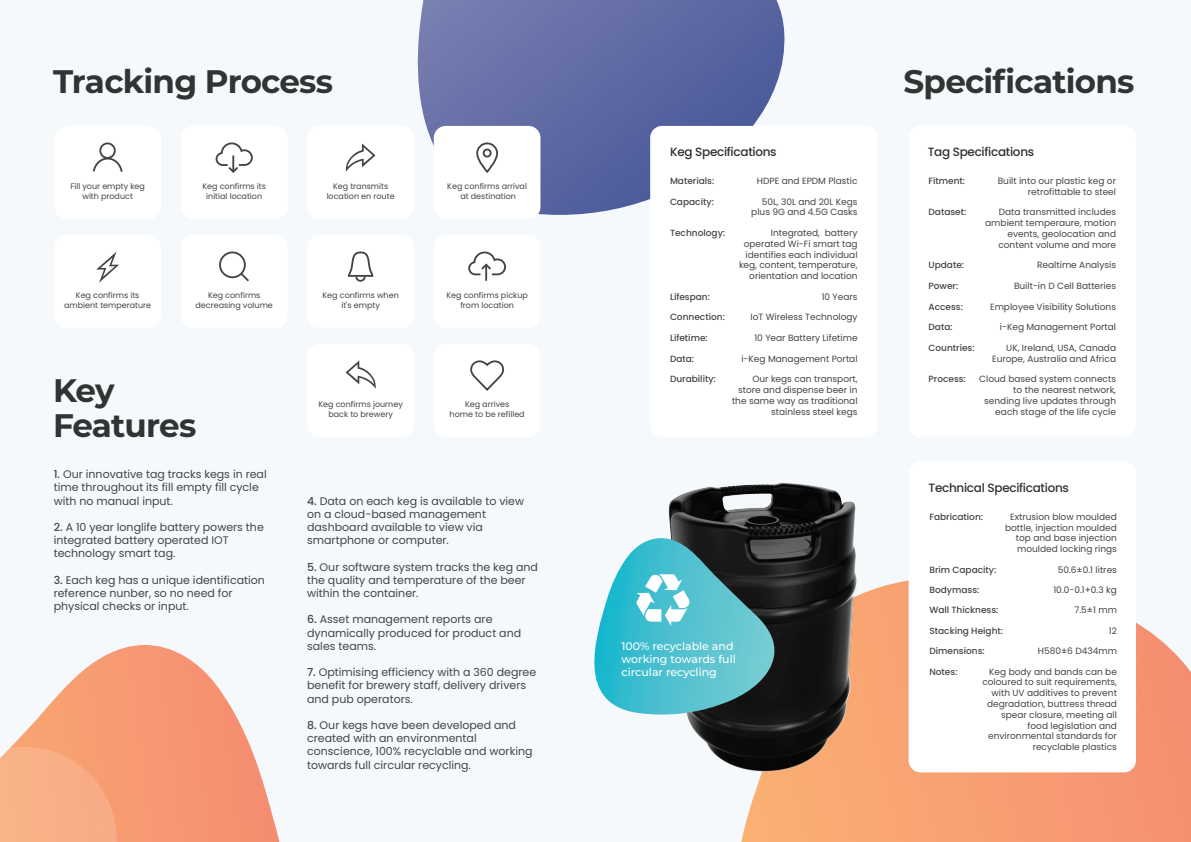
<style>
.page{position:relative;width:1191px;height:842px;background:#fff}
.page>*{position:absolute;margin:0;border:0;box-sizing:border-box;transform-origin:0 0}
.t1{font:700 32.6px/34.8px "Montserrat";letter-spacing:-.025em;color:#323333}
.t2{font:500 12px "Poppins";letter-spacing:-.025em;color:#2f3030}
.t3{font:11px/13.2px "Poppins";color:#434545}
.t4{font:500 11px/13.2px "Montserrat";color:#fff}
.t5{font:9px/10.8px "Poppins";color:#434545;text-align:right}
.t6{font:500 9px "Poppins";color:#434545}
.t7{font:8px/9.6px "Poppins";color:#434545;text-align:center}
.s1{font-weight:500}
</style>
<div class="page">
<div style="left:0;top:0;width:595px;height:842px;background:#f5f9fb"></div>
<svg style="left:417px;top:0;width:368px;height:215px;background:#6872a9"></svg>
<svg style="left:741px;top:580px;width:450px;height:262px;background:#f7a67e"></svg>
<svg style="left:650px;top:126px;width:135px;height:89px"></svg>
<svg style="left:908px;top:580px;width:228px;height:192px"></svg>
<img style="left:668px;top:483px;width:189px;height:289px">
<svg style="left:215px;top:142px;width:38px;height:31px"></svg>
<svg style="left:345px;top:143px;width:31px;height:29px"></svg>
<svg style="left:96px;top:251px;width:23px;height:32px"></svg>
<svg style="left:219px;top:251px;width:30px;height:31px"></svg>
<svg style="left:348px;top:251px;width:26px;height:31px"></svg>
<svg style="left:468px;top:251px;width:38px;height:30px"></svg>
<svg style="left:345px;top:360px;width:31px;height:29px"></svg>
<div style="left:434px;top:126px;width:106px;height:89px;background:#fff"></div>
<svg style="left:470px;top:360px;width:34px;height:31px"></svg>
<svg style="left:93px;top:142px;width:30px;height:30px"></svg>
<div style="left:476px;top:142px;width:22px;height:31px;border:2px solid #434545;border-radius:10px"></div>
<div style="left:483px;top:149px;width:8px;height:8px;border:2px solid #434545;border-radius:50%"></div>
<svg style="left:11px;top:645px;width:268px;height:197px"></svg>
<svg style="left:0;top:747px;width:117px;height:95px;background:#f8ac83"></svg>
<svg style="left:594px;top:538px;width:182px;height:179px;background:#57a6b0"></svg>
<h1 class="t1" style="left:53px;top:63px;width:282px">Tracking Process</h1>
<p class="t7" style="left:70px;top:182px;width:76px">Fill your empty keg with product</p>
<p class="t7" style="left:202px;top:182px;width:65px">Keg confirms its initial location</p>
<p class="t7" style="left:327px;top:182px;width:69px">Keg transmits location en route</p>
<p class="t7" style="left:447px;top:182px;width:81px">Keg confirms arrival at destination</p>
<p class="t7" style="left:64px;top:291px;width:88px">Keg confirms its ambient temperature</p>
<p class="t7" style="left:195px;top:291px;width:79px">Keg confirms decreasing volume</p>
<h1 class="t1" style="left:53px;top:372px;width:145px">Key<br>Features</h1>
<p class="t3" style="left:54px;top:468px;width:214px"><span class="s1">1.</span> Our innovative tag tracks kegs in real time throughout its fill empty fill cycle with no manual input.</p>
<p class="t3" style="left:54px;top:521px;width:212px"><span class="s1">2.</span> A 10 year longlife battery powers the integrated battery operated IOT technology smart tag.</p>
<p class="t3" style="left:54px;top:573px;width:213px"><span class="s1">3.</span> Each keg has a unique identification reference nunber, so no need for physical checks or input.</p>
<p class="t7" style="left:322px;top:291px;width:78px">Keg confirms when it's empty</p>
<p class="t7" style="left:446px;top:291px;width:83px">Keg confirms pickup from location</p>
<p class="t7" style="left:318px;top:400px;width:86px">Keg confirms journey back to brewery</p>
<p class="t7" style="left:449px;top:400px;width:77px">Keg arrives<br>home to be refilled</p>
<p class="t3" style="left:307px;top:494px;width:218px"><span class="s1">4.</span> Data on each keg is available to view on a cloud-based management dashboard available to view via smartphone or computer.</p>
<p class="t3" style="left:307px;top:560px;width:232px"><span class="s1">5.</span> Our software system tracks the keg and the quality and temperature of the beer within the container.</p>
<p class="t3" style="left:307px;top:613px;width:216px"><span class="s1">6.</span> Asset management reports are dynamically produced for product and sales teams.</p>
<p class="t3" style="left:307px;top:666px;width:230px"><span class="s1">7.</span> Optimising efficiency with a 360 degree benefit for brewery staff, delivery drivers and pub operators.</p>
<p class="t3" style="left:307px;top:718px;width:227px"><span class="s1">8.</span> Our kegs have been developed and created with an environmental conscience, 100% recyclable and working towards full circular recycling.</p>
<h2 class="t2" style="left:670px;top:145px;width:108px">Keg Specifications</h2>
<p class="t6" style="left:670px;top:176px;width:46px">Materials:</p>
<p class="t6" style="left:670px;top:196px;width:45px">Capacity:</p>
<p class="t6" style="left:670px;top:228px;width:57px">Technology:</p>
<p class="t5" style="left:757px;top:176px;width:102px">HDPE and EPDM Plastic</p>
<p class="t5" style="left:751px;top:196px;width:108px">50L, 30L and 20L Kegs plus 9G and 4.5G Casks</p>
<p class="t5" style="left:739px;top:228px;width:120px">Integrated, battery operated Wi-Fi smart tag identifies each individual keg, content, temperature, orientation and location</p>
<p class="t5" style="left:821px;top:291px;width:37px">10 Years</p>
<p class="t5" style="left:750px;top:312px;width:109px">IoT Wireless Technology</p>
<p class="t5" style="left:754px;top:333px;width:105px">10 Year Battery Lifetime</p>
<p class="t5" style="left:741px;top:353px;width:118px">i-Keg Management Portal</p>
<p class="t5" style="left:732px;top:374px;width:127px">Our kegs can transport, store and dispense beer in the same way as traditional stainless steel kegs</p>
<p class="t6" style="left:670px;top:291px;width:41px">Lifespan:</p>
<p class="t6" style="left:670px;top:312px;width:56px">Connection:</p>
<p class="t6" style="left:670px;top:333px;width:39px">Lifetime:</p>
<p class="t6" style="left:670px;top:353px;width:26px">Data:</p>
<p class="t6" style="left:670px;top:374px;width:47px">Durability:</p>
<p class="t4" style="left:621px;top:639px;width:116px">100% recyclable and working towards full circular recycling</p>
<h1 class="t1" style="left:903px;top:63px;width:232px">Specifications</h1>
<h2 class="t2" style="left:927px;top:145px;width:108px">Tag Specifications</h2>
<p class="t6" style="left:928px;top:176px;width:38px">Fitment:</p>
<p class="t6" style="left:928px;top:207px;width:39px">Dataset:</p>
<p class="t5" style="left:997px;top:176px;width:120px">Built into our plastic keg or retrofittable to steel</p>
<p class="t5" style="left:985px;top:207px;width:132px">Data transmitted includes ambient temperaure, motion events, geolocation and content volume and more</p>
<p class="t5" style="left:1037px;top:260px;width:80px">Realtime Analysis</p>
<p class="t5" style="left:1014px;top:281px;width:104px">Built-in D Cell Batteries</p>
<p class="t5" style="left:990px;top:301px;width:127px">Employee Visibility Solutions</p>
<p class="t5" style="left:1000px;top:322px;width:118px">i-Keg Management Portal</p>
<p class="t5" style="left:992px;top:342px;width:125px">UK, Ireland, USA, Canada<br>Europe, Australia and Africa</p>
<p class="t5" style="left:979px;top:374px;width:138px">Cloud based system connects to the nearest network, sending live updates through each stage of the life cycle</p>
<p class="t6" style="left:928px;top:260px;width:37px">Update:</p>
<p class="t6" style="left:928px;top:281px;width:31px">Power:</p>
<p class="t6" style="left:928px;top:301px;width:36px">Access:</p>
<p class="t6" style="left:928px;top:322px;width:26px">Data:</p>
<p class="t6" style="left:928px;top:342px;width:48px">Countries:</p>
<p class="t6" style="left:928px;top:374px;width:39px">Process:</p>
<h2 class="t2" style="left:928px;top:480px;width:142px">Technical Specifications</h2>
<p class="t6" style="left:929px;top:511px;width:55px">Fabrication:</p>
<p class="t5" style="left:1005px;top:511px;width:113px">Extrusion blow moulded bottle, injection moulded top and base injection moulded locking rings</p>
<p class="t5" style="left:1057px;top:564px;width:61px">50.6±0.1 litres</p>
<p class="t5" style="left:1053px;top:584px;width:65px">10.0-0.1+0.3 kg</p>
<p class="t5" style="left:1074px;top:605px;width:44px">7.5±1 mm</p>
<p class="t5" style="left:1108px;top:625px;width:10px">12</p>
<p class="t5" style="left:1038px;top:646px;width:81px">H580±6 D434mm</p>
<p class="t5" style="left:982px;top:666px;width:136px">Keg body and bands can be coloured to suit requirements, with UV additives to prevent degradation, buttress thread spear closure, meeting all food legislation and environmental standards for recyclable plastics</p>
<p class="t6" style="left:929px;top:564px;width:69px">Brim Capacity:</p>
<p class="t6" style="left:929px;top:585px;width:52px">Bodymass:</p>
<p class="t6" style="left:929px;top:605px;width:71px">Wall Thickness:</p>
<p class="t6" style="left:929px;top:625px;width:75px">Stacking Height:</p>
<p class="t6" style="left:929px;top:646px;width:57px">Dimensions:</p>
<p class="t6" style="left:929px;top:666px;width:30px">Notes:</p>
</div>
